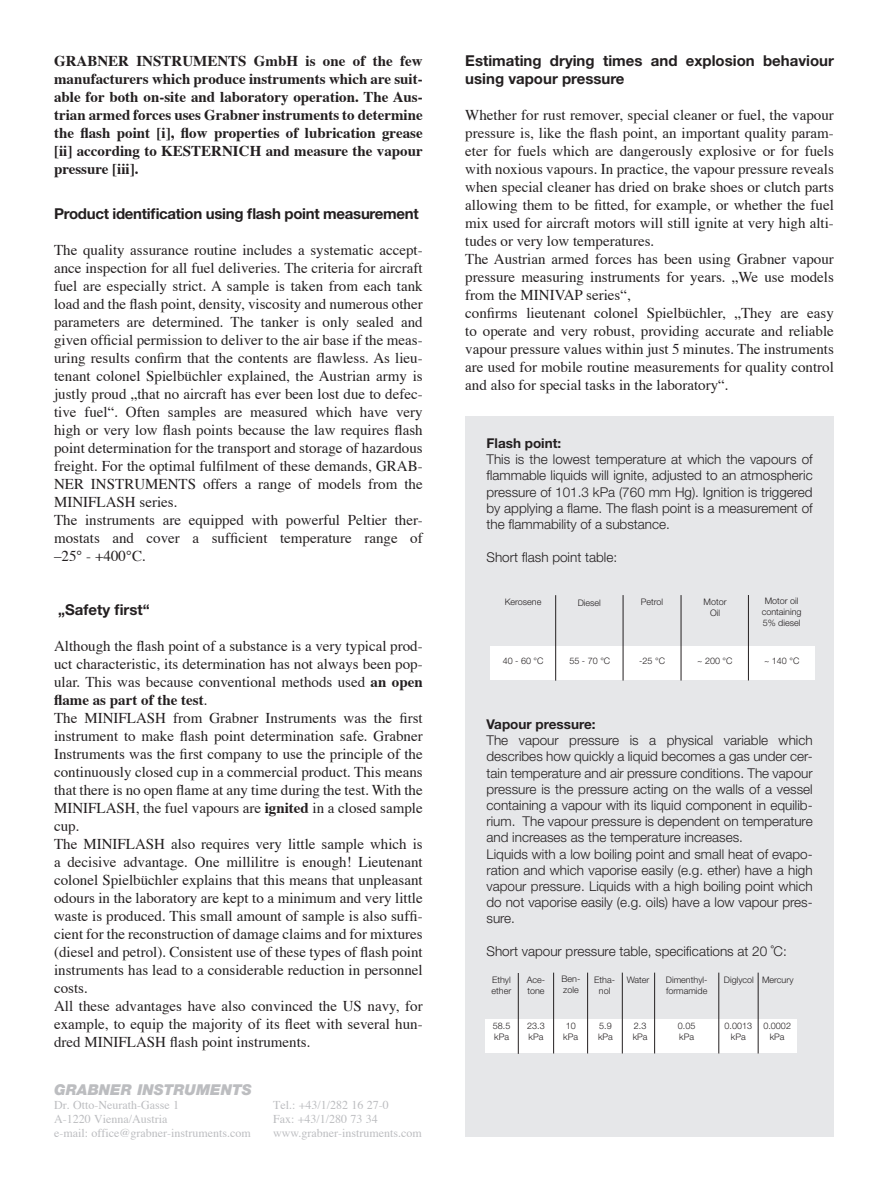
<style>
.page{position:relative;width:888px;height:1191px;background:#fff}
.page>*{position:absolute;margin:0;border:0;box-sizing:border-box;transform-origin:0 0}
.t1{font:15px/18px "Times";color:#231f20}
.t2{font:700 15px/18px "Times";color:#231f20;text-align:justify}
.t3{font:700 15px/18px "Helvetica Neue";color:#231f20}
.t4{font:700 15px "Helvetica Neue";letter-spacing:-.02em;color:#231f20}
.t5{font:italic 900 15px "Helvetica Neue";color:#bcbdc0}
.t6{font:300 13.5px/16.2px "Helvetica Neue";color:#231f20}
.t7{font:12px "Times";color:#bcbdc0}
.t8{font:300 9px/10.8px "Helvetica Neue";color:#231f20}
.s1{font-weight:700}
</style>
<div class="page">
<div style="left:465px;top:416px;width:368px;height:721px;background:#e6e7e9"></div>
<div style="left:490px;top:646px;width:66px;height:34px;background:#fff"></div>
<div style="left:556px;top:646px;width:67px;height:34px;background:#fff"></div>
<div style="left:623px;top:646px;width:58px;height:34px;background:#fff"></div>
<div style="left:681px;top:646px;width:67px;height:34px;background:#fff"></div>
<div style="left:748px;top:646px;width:66px;height:34px;background:#fff"></div>
<div style="left:485px;top:1019px;width:33px;height:33px;background:#fff"></div>
<div style="left:518px;top:1019px;width:35px;height:33px;background:#fff"></div>
<div style="left:553px;top:1019px;width:35px;height:33px;background:#fff"></div>
<div style="left:587px;top:1019px;width:36px;height:33px;background:#fff"></div>
<div style="left:622px;top:1019px;width:35px;height:33px;background:#fff"></div>
<div style="left:654px;top:1019px;width:64px;height:33px;background:#fff"></div>
<div style="left:718px;top:1019px;width:39px;height:33px;background:#fff"></div>
<hr style="left:518px;top:973px;width:1px;height:80px;background:#231f20">
<hr style="left:553px;top:972px;width:1px;height:81px;background:#231f20">
<hr style="left:587px;top:972px;width:1px;height:81px;background:#231f20">
<hr style="left:622px;top:972px;width:1px;height:81px;background:#231f20">
<hr style="left:654px;top:972px;width:1px;height:81px;background:#231f20">
<hr style="left:718px;top:972px;width:1px;height:81px;background:#231f20">
<hr style="left:555px;top:595px;width:1px;height:85px;background:#231f20">
<hr style="left:622px;top:595px;width:1px;height:85px;background:#231f20">
<hr style="left:680px;top:595px;width:1px;height:85px;background:#231f20">
<hr style="left:748px;top:595px;width:1px;height:85px;background:#231f20">
<div style="left:757px;top:1019px;width:39px;height:33px;background:#fff"></div>
<hr style="left:757px;top:972px;width:1px;height:81px;background:#231f20">
<p class="t2" style="left:54px;top:52px;width:370px">GRABNER INSTRUMENTS GmbH is one of the few manufacturers which produce instruments which are suit&shy;able for both on-site and laboratory operation. The Aus&shy;trian armed forces uses Grabner instruments to determine the flash point [i], flow properties of lubrication grease [ii] according to KESTERNICH and measure the vapour pressure [iii].</p>
<p class="t4" style="left:54px;top:204px;width:366px">Product identification using flash point measurement</p>
<p class="t1" style="left:54px;top:242px;width:370px">The quality assurance routine includes a systematic accept&shy;ance inspection for all fuel deliveries. The criteria for aircraft fuel are especially strict. A sample is taken from each tank load and the flash point, density, viscosity and numerous other parameters are determined. The tanker is only sealed and given official permission to deliver to the air base if the meas&shy;uring results confirm that the contents are flawless. As lieu&shy;tenant colonel Spielbüchler explained, the Austrian army is justly proud „that no aircraft has ever been lost due to defec&shy;tive fuel“. Often samples are measured which have very high or very low flash points because the law requires flash point determination for the transport and storage of hazardous freight. For the optimal fulfilment of these demands, GRAB-NER INSTRUMENTS offers a range of models from the MINIFLASH series.<br>The instruments are equipped with powerful Peltier ther&shy;mostats and cover a sufficient temperature range of –25° - +400°C.</p>
<p class="t3" style="left:58px;top:600px;width:93px">„Safety first“</p>
<p class="t1" style="left:54px;top:638px;width:370px">Although the flash point of a substance is a very typical prod&shy;uct characteristic, its determination has not always been pop&shy;ular. This was because conventional methods used <span class="s1">an open flame as part of the test</span>.<br>The MINIFLASH from Grabner Instruments was the first instrument to make flash point determination safe. Grabner Instruments was the first company to use the principle of the continuously closed cup in a commercial product. This means that there is no open flame at any time during the test. With the MINIFLASH, the fuel vapours are <span class="s1">ignited</span> in a closed sample cup.<br>The MINIFLASH also requires very little sample which is a decisive advantage. One millilitre is enough! Lieutenant colonel Spielbüchler explains that this means that unpleasant odours in the laboratory are kept to a minimum and very little waste is produced. This small amount of sample is also suffi&shy;cient for the reconstruction of damage claims and for mixtures (diesel and petrol). Consistent use of these types of flash point instruments has lead to a considerable reduction in personnel costs.<br>All these advantages have also convinced the US navy, for example, to equip the majority of its fleet with several hun&shy;dred MINIFLASH flash point instruments.</p>
<p class="t5" style="left:54px;top:1080px;width:199px">GRABNER INSTRUMENTS</p>
<p class="t7" style="left:54px;top:1097px;width:126px">Dr. Otto-Neurath-Gasse 1</p>
<p class="t7" style="left:273px;top:1097px;width:117px">Tel.: +43/1/282 16 27-0</p>
<p class="t7" style="left:54px;top:1111px;width:115px">A-1220 Vienna/Austria</p>
<p class="t7" style="left:273px;top:1111px;width:106px">Fax: +43/1/280 73 34</p>
<p class="t7" style="left:54px;top:1125px;width:198px">e-mail: office@grabner-instruments.com</p>
<p class="t7" style="left:273px;top:1125px;width:150px">www.grabner-instruments.com</p>
<p class="t3" style="left:465px;top:51px;width:370px">Estimating drying times and explosion behaviour using vapour pressure</p>
<p class="t1" style="left:465px;top:107px;width:370px">Whether for rust remover, special cleaner or fuel, the vapour pressure is, like the flash point, an important quality param&shy;eter for fuels which are dangerously explosive or for fuels with noxious vapours. In practice, the vapour pressure reveals when special cleaner has dried on brake shoes or clutch parts allowing them to be fitted, for example, or whether the fuel mix used for aircraft motors will still ignite at very high alti&shy;tudes or very low temperatures.<br>The Austrian armed forces has been using Grabner vapour pressure measuring instruments for years. „We use models from the MINIVAP series“,<br>confirms lieutenant colonel Spielbüchler, „They are easy to operate and very robust, providing accurate and reliable vapour pressure values within just 5 minutes. The instruments are used for mobile routine measurements for quality control and also for special tasks in the laboratory“.</p>
<p class="t6" style="left:486px;top:435px;width:327px"><span class="s1">Flash point:<br></span>This is the lowest temperature at which the vapours of flammable liquids will ignite, adjusted to an atmospheric pressure of 101.3 kPa (760 mm Hg). Ignition is triggered by applying a flame. The flash point is a measurement of the flammability of a substance.</p>
<p class="t6" style="left:486px;top:548px;width:132px">Short flash point table:</p>
<p class="t8" style="left:504px;top:596px;width:38px">Kerosene</p>
<p class="t8" style="left:577px;top:597px;width:25px">Diesel</p>
<p class="t8" style="left:641px;top:596px;width:24px">Petrol</p>
<p class="t8" style="left:703px;top:596px;width:25px;text-align:center">Motor<br>Oil</p>
<p class="t8" style="left:761px;top:595px;width:41px;text-align:center">Motor oil containing<br>5% diesel</p>
<p class="t8" style="left:502px;top:655px;width:42px">40 - 60 °C</p>
<p class="t8" style="left:569px;top:655px;width:42px">55 - 70 °C</p>
<p class="t8" style="left:639px;top:655px;width:27px">-25 °C</p>
<p class="t8" style="left:697px;top:655px;width:37px">~ 200 °C</p>
<p class="t8" style="left:764px;top:655px;width:37px">~ 140 °C</p>
<p class="t6" style="left:486px;top:715px;width:327px"><span class="s1">Vapour pressure:<br></span>The vapour pressure is a physical variable which describes how quickly a liquid becomes a gas under cer&shy;tain temperature and air pressure conditions. The vapour pressure is the pressure acting on the walls of a vessel containing a vapour with its liquid component in equilib&shy;rium. The vapour pressure is dependent on temperature and increases as the temperature increases.<br>Liquids with a low boiling point and small heat of evapo&shy;ration and which vaporise easily (e.g. ether) have a high vapour pressure. Liquids with a high boiling point which do not vaporise easily (e.g. oils) have a low vapour pres&shy;sure.</p>
<p class="t6" style="left:486px;top:942px;width:302px">Short vapour pressure table, specifications at 20 ˚C:</p>
<p class="t8" style="left:491px;top:974px;width:21px">Ethyl ether</p>
<p class="t8" style="left:493px;top:1020px;width:19px">58.5 kPa</p>
<p class="t8" style="left:526px;top:974px;width:20px">Ace&shy;tone</p>
<p class="t8" style="left:527px;top:1020px;width:19px">23.3 kPa</p>
<p class="t8" style="left:561px;top:973px;width:20px">Ben&shy;zole</p>
<p class="t8" style="left:563px;top:1020px;width:16px">10 kPa</p>
<p class="t8" style="left:594px;top:974px;width:22px;text-align:center">Etha&shy;nol</p>
<p class="t8" style="left:598px;top:1020px;width:16px">5.9 kPa</p>
<p class="t8" style="left:626px;top:974px;width:24px">Water</p>
<p class="t8" style="left:632px;top:1020px;width:16px">2.3 kPa</p>
<p class="t8" style="left:666px;top:974px;width:43px">Dimenthyl&shy;formamide</p>
<p class="t8" style="left:677px;top:1020px;width:19px">0.05 kPa</p>
<p class="t8" style="left:723px;top:974px;width:32px">Diglycol</p>
<p class="t8" style="left:762px;top:974px;width:33px">Mercury</p>
<p class="t8" style="left:724px;top:1020px;width:29px;text-align:center">0.0013 kPa</p>
<p class="t8" style="left:763px;top:1020px;width:29px;text-align:center">0.0002 kPa</p>
</div>
